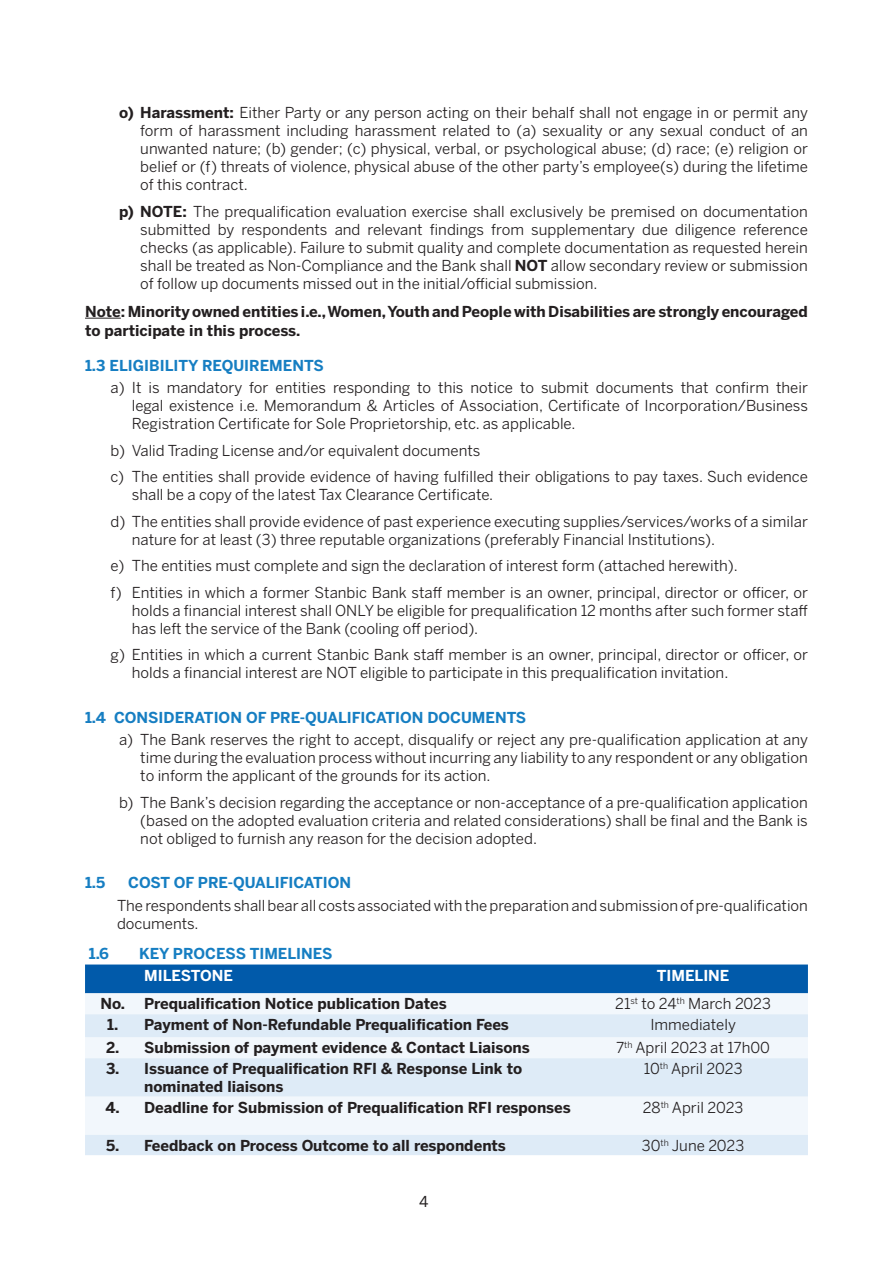
<style>
.page{position:relative;width:893px;height:1263px;background:#fff}
.page>*{position:absolute;margin:0;border:0;box-sizing:border-box;transform-origin:0 0}
.Body_Text{font:15px/18px "Benton Sans";color:#231f20;text-align:justify}
.t1{font:700 15px/19.5px "Benton Sans";color:#231f20}
.Heading_2{font:700 15px "Benton Sans";color:#167ec2}
.Body_Text-2{font:700 15px "Benton Sans";color:#167ec2}
.t2{font:700 15px "Benton Sans";color:#fff}
.t3{font:15px "Benton Sans";color:#231f20}
.s1{font-weight:700}
</style>
<div class="page">
<hr style="left:85px;top:318px;width:36px;height:1px;background:#231f20">
<div style="left:85px;top:964px;width:723px;height:29px;background:#015aaa"></div>
<div style="left:85px;top:993px;width:723px;height:21px;background:#f2f7fc"></div>
<svg style="left:85px;top:1014px;width:723px;height:141px;fill:#deebf7"></svg>
<p class="Body_Text" style="left:140px;top:103px;width:669px;text-indent:-21px"><span class="s1">o) Harassment:</span> Either Party or any person acting on their behalf shall not engage in or permit any form of harassment including harassment related to (a) sexuality or any sexual conduct of an unwanted nature; (b) gender; (c) physical, verbal, or psychological abuse; (d) race; (e) religion or belief or (f) threats of violence, physical abuse of the other party’s employee(s) during the lifetime of this contract.</p>
<p class="Body_Text" style="left:140px;top:202px;width:669px;text-indent:-21px"><span class="s1">p) NOTE:</span> The prequalification evaluation exercise shall exclusively be premised on documentation submitted by respondents and relevant findings from supplementary due diligence reference checks (as applicable). Failure to submit quality and complete documentation as requested herein shall be treated as Non-Compliance and the Bank shall <span class="s1">NOT</span> allow secondary review or submission of follow up documents missed out in the initial/official submission.</p>
<p class="t1" style="left:85px;top:301px;width:724px">Note: Minority owned entities i.e., Women, Youth and People with Disabilities are strongly encouraged to participate in this process.</p>
<p class="Heading_2" style="left:85px;top:357px;width:240px">1.3 ELIGIBILITY REQUIREMENTS</p>
<p class="Body_Text" style="left:132px;top:379px;width:678px;text-indent:-21px">a) It is mandatory for entities responding to this notice to submit documents that confirm their legal existence i.e. Memorandum &amp; Articles of Association, Certificate of Incorporation/Business Registration Certificate for Sole Proprietorship, etc. as applicable.</p>
<p class="Body_Text" style="left:111px;top:441px;width:371px">b) Valid Trading License and/or equivalent documents</p>
<p class="Body_Text" style="left:132px;top:468px;width:678px;text-indent:-21px">c) The entities shall provide evidence of having fulfilled their obligations to pay taxes. Such evidence shall be a copy of the latest Tax Clearance Certificate.</p>
<p class="Body_Text" style="left:132px;top:512px;width:678px;text-indent:-21px">d) The entities shall provide evidence of past experience executing supplies/services/works of a similar nature for at least (3) three reputable organizations (preferably Financial Institutions).</p>
<p class="Body_Text" style="left:111px;top:557px;width:629px">e) The entities must complete and sign the declaration of interest form (attached herewith).</p>
<p class="Body_Text" style="left:132px;top:583px;width:678px;text-indent:-21px">f) Entities in which a former Stanbic Bank staff member is an owner, principal, director or officer, or holds a financial interest shall ONLY be eligible for prequalification 12 months after such former staff has left the service of the Bank (cooling off period).</p>
<p class="Body_Text" style="left:132px;top:646px;width:678px;text-indent:-21px">g) Entities in which a current Stanbic Bank staff member is an owner, principal, director or officer, or holds a financial interest are NOT eligible to participate in this prequalification invitation.</p>
<p class="Heading_2" style="left:85px;top:708px;width:443px">1.4 CONSIDERATION OF PRE-QUALIFICATION DOCUMENTS</p>
<p class="Body_Text" style="left:140px;top:731px;width:669px;text-indent:-21px">a) The Bank reserves the right to accept, disqualify or reject any pre-qualification application at any time during the evaluation process without incurring any liability to any respondent or any obligation to inform the applicant of the grounds for its action.</p>
<p class="Body_Text" style="left:140px;top:793px;width:669px;text-indent:-21px">b) The Bank’s decision regarding the acceptance or non-acceptance of a pre-qualification application (based on the adopted evaluation criteria and related considerations) shall be final and the Bank is not obliged to furnish any reason for the decision adopted.</p>
<p class="Heading_2" style="left:85px;top:874px;width:22px">1.5</p>
<p class="Heading_2" style="left:128px;top:874px;width:224px">COST OF PRE-QUALIFICATION</p>
<p class="Body_Text" style="left:117px;top:896px;width:692px">The respondents shall bear all costs associated with the preparation and submission of pre-qualification documents.</p>
<p class="Body_Text-2" style="left:89px;top:944px;width:22px">1.6</p>
<p class="Body_Text-2" style="left:139px;top:944px;width:195px">KEY PROCESS TIMELINES</p>
<p class="t2" style="left:144px;top:966px;width:90px">MILESTONE</p>
<p class="t2" style="left:657px;top:966px;width:74px">TIMELINE</p>
<p class="t1" style="left:100px;top:994px;width:26px">No.</p>
<p class="t1" style="left:144px;top:994px;width:304px">Prequalification Notice publication Dates</p>
<p class="Body_Text" style="left:615px;top:995px;width:157px">21<sup>st</sup> to 24<sup>th</sup> March 2023</p>
<p class="t1" style="left:107px;top:1015px;width:13px">1.</p>
<p class="t1" style="left:144px;top:1015px;width:366px">Payment of Non-Refundable Prequalification Fees</p>
<p class="Body_Text" style="left:650px;top:1016px;width:87px">Immediately</p>
<p class="t1" style="left:106px;top:1038px;width:15px">2.</p>
<p class="t1" style="left:144px;top:1038px;width:387px">Submission of payment evidence &amp; Contact Liaisons</p>
<p class="Body_Text" style="left:616px;top:1038px;width:155px">7<sup>th</sup> April 2023 at 17h00</p>
<p class="t1" style="left:106px;top:1059px;width:15px">3.</p>
<p class="t1" style="left:144px;top:1059px;width:379px;line-height:18px">Issuance of Prequalification RFI &amp; Response Link to nominated liaisons</p>
<p class="Body_Text" style="left:644px;top:1060px;width:100px">10<sup>th</sup> April 2023</p>
<p class="t1" style="left:106px;top:1097px;width:16px">4.</p>
<p class="t1" style="left:144px;top:1097px;width:428px">Deadline for Submission of Prequalification RFI responses</p>
<p class="Body_Text" style="left:643px;top:1098px;width:102px">28<sup>th</sup> April 2023</p>
<p class="t1" style="left:106px;top:1135px;width:15px">5.</p>
<p class="t1" style="left:144px;top:1135px;width:363px">Feedback on Process Outcome to all respondents</p>
<p class="Body_Text" style="left:642px;top:1136px;width:104px">30<sup>th</sup> June 2023</p>
<p class="t3" style="left:419px;top:1192px;width:11px">4</p>
</div>
